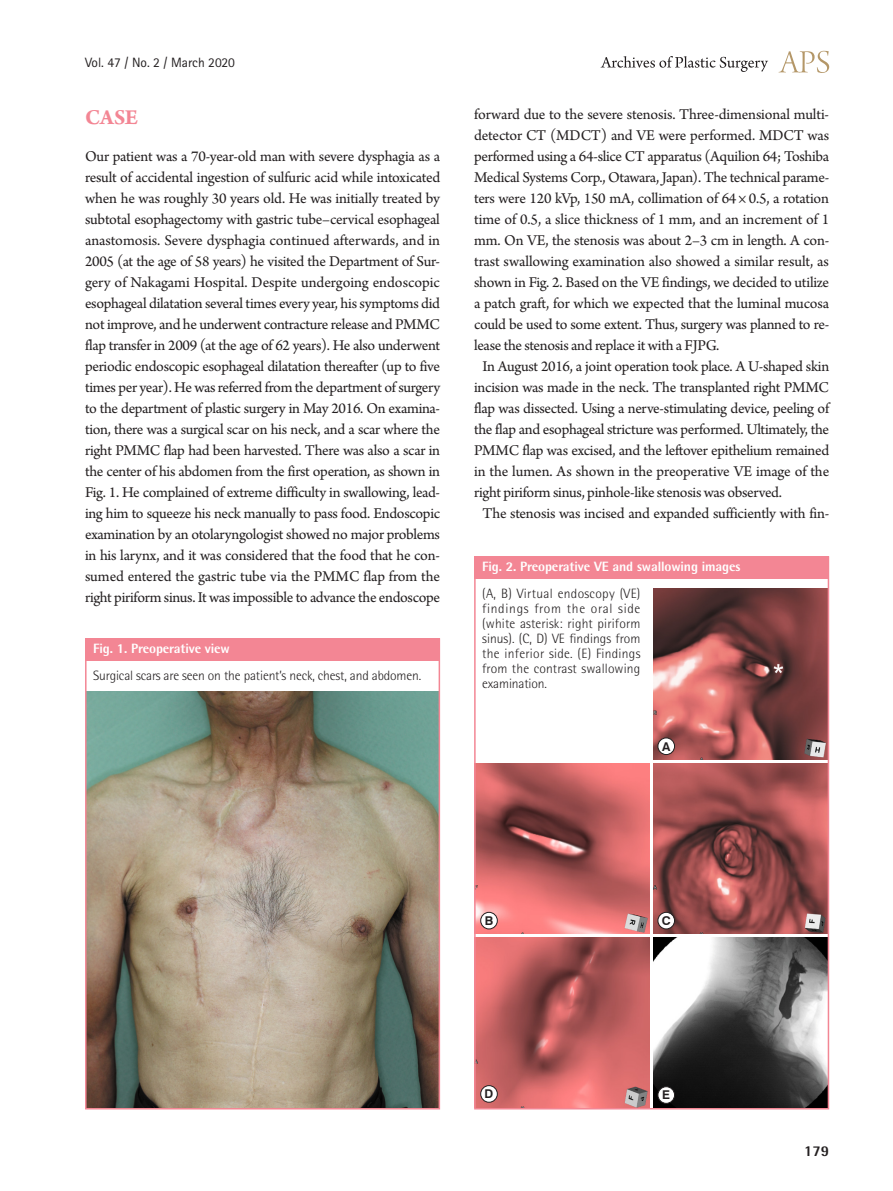
<style>
.page{position:relative;width:893px;height:1191px;background:#fff}
.page>*{position:absolute;margin:0;border:0;box-sizing:border-box;transform-origin:0 0}
.대제목{font:700 22.5px "Arno Pro";color:#f38694}
.본문_0{font:15.75px/21px "Arno Pro";letter-spacing:-.02em;color:#231f20;text-align:justify}
.본문{font:15.75px/21px "Arno Pro";letter-spacing:-.015em;color:#231f20;text-align:justify}
.t1{font:800 15px "Rotis Semi Sans Std";color:#231f20}
.그림설명{font:300 13.5px/15px "Rotis Semi Sans Std";letter-spacing:-.01em;color:#231f20;text-align:justify}
.표그림제목{font:800 13.5px "Rotis Semi Sans Std";letter-spacing:-.01em;color:#fff}
.t2{font:13.5px "Rotis Sans Serif Std";color:#231f20}
.t3{font:700 12.15px "Swiss 721 BT";color:#231f20}
</style>
<div class="page">
<svg style="left:779px;top:51px;width:50px;height:22px"></svg>
<svg style="left:601px;top:56px;width:167px;height:16px"></svg>
<img style="left:88px;top:692px;width:349px;height:414px">
<div style="left:85px;top:638px;width:354px;height:22px;background:#f38694"></div>
<div style="left:85px;top:638px;width:355px;height:471px;border:2px solid #f38694"></div>
<img style="left:477px;top:763px;width:172px;height:170px">
<img style="left:477px;top:937px;width:172px;height:169px">
<img style="left:653px;top:589px;width:173px;height:170px">
<img style="left:653px;top:763px;width:173px;height:170px">
<img style="left:653px;top:937px;width:173px;height:169px">
<div style="left:474px;top:556px;width:354px;height:22px;background:#f38694"></div>
<div style="left:481px;top:1085px;width:16px;height:17px;background:#fff;border-radius:50%"></div>
<div style="left:480px;top:1085px;width:17px;height:17px;border:1px solid #231f20;border-radius:50%"></div>
<div style="left:481px;top:912px;width:16px;height:17px;background:#fff;border-radius:50%"></div>
<div style="left:480px;top:912px;width:17px;height:17px;border:1px solid #231f20;border-radius:50%"></div>
<div style="left:658px;top:738px;width:16px;height:16px;background:#fff;border-radius:50%"></div>
<div style="left:658px;top:737px;width:17px;height:17px;border:1px solid #231f20;border-radius:50%"></div>
<div style="left:658px;top:912px;width:16px;height:17px;background:#fff;border-radius:50%"></div>
<div style="left:658px;top:912px;width:17px;height:17px;border:1px solid #231f20;border-radius:50%"></div>
<div style="left:658px;top:1086px;width:16px;height:17px;background:#fff;border-radius:50%"></div>
<div style="left:658px;top:1086px;width:17px;height:17px;border:1px solid #231f20;border-radius:50%"></div>
<div style="left:474px;top:556px;width:355px;height:553px;border:2px solid #f38694"></div>
<p class="t2" style="left:85px;top:54px;width:151px">Vol. 47 / No. 2 / March 2020</p>
<p class="대제목" style="left:85px;top:105px;width:54px">CASE</p>
<p class="본문_0" style="left:85px;top:147px;width:357px">Our patient was a 70-year-old man with severe dysphagia as a result of accidental ingestion of sulfuric acid while intoxicated when he was roughly 30 years old. He was initially treated by subtotal esophagectomy with gastric tube–cervical esophageal anastomosis. Severe dysphagia continued afterwards, and in 2005 (at the age of 58 years) he visited the Department of Sur&shy;gery of Nakagami Hospital. Despite undergoing endoscopic esophageal dilatation several times every year, his symptoms did not improve, and he underwent contracture release and PMMC flap transfer in 2009 (at the age of 62 years). He also underwent periodic endoscopic esophageal dilatation thereafter (up to five times per year). He was referred from the department of surgery to the department of plastic surgery in May 2016. On examina&shy;tion, there was a surgical scar on his neck, and a scar where the right PMMC flap had been harvested. There was also a scar in the center of his abdomen from the first operation, as shown in Fig. 1. He complained of extreme difficulty in swallowing, lead&shy;ing him to squeeze his neck manually to pass food. Endoscopic examination by an otolaryngologist showed no major problems in his larynx, and it was considered that the food that he con&shy;sumed entered the gastric tube via the PMMC flap from the right piriform sinus. It was impossible to advance the endoscope</p>
<p class="표그림제목" style="left:93px;top:640px;width:138px">Fig. 1. Preoperative view</p>
<p class="그림설명" style="left:93px;top:668px;width:330px">Surgical scars are seen on the patient’s neck, chest, and abdomen.</p>
<p class="본문_0" style="left:474px;top:105px;width:357px">forward due to the severe stenosis. Three-dimensional multi&shy;detector CT (MDCT) and VE were performed. MDCT was performed using a 64-slice CT apparatus (Aquilion 64; Toshiba Medical Systems Corp., Otawara, Japan). The technical parame&shy;ters were 120 kVp, 150 mA, collimation of 64 × 0.5, a rotation time of 0.5, a slice thickness of 1 mm, and an increment of 1 mm. On VE, the stenosis was about 2–3 cm in length. A con&shy;trast swallowing examination also showed a similar result, as shown in Fig. 2. Based on the VE findings, we decided to utilize a patch graft, for which we expected that the luminal mucosa could be used to some extent. Thus, surgery was planned to re&shy;lease the stenosis and replace it with a FJPG.</p>
<p class="본문" style="left:474px;top:357px;width:357px;text-indent:9px">In August 2016, a joint operation took place. A U-shaped skin incision was made in the neck. The transplanted right PMMC flap was dissected. Using a nerve-stimulating device, peeling of the flap and esophageal stricture was performed. Ultimately, the PMMC flap was excised, and the leftover epithelium remained in the lumen. As shown in the preoperative VE image of the right piriform sinus, pinhole-like stenosis was observed.</p>
<p class="본문" style="left:483px;top:504px;width:348px">The stenosis was incised and expanded sufficiently with fin-</p>
<p class="표그림제목" style="left:482px;top:558px;width:260px">Fig. 2. Preoperative VE and swallowing images</p>
<p class="그림설명" style="left:482px;top:586px;width:160px">(A, B) Virtual endoscopy (VE) findings from the oral side (white asterisk: right piriform sinus). (C, D) VE findings from the inferior side. (E) Findings from the contrast swallowing examination.</p>
<p class="t3" style="left:662px;top:739px;width:10px">A</p>
<p class="t3" style="left:485px;top:913px;width:10px">B</p>
<p class="t3" style="left:485px;top:1086px;width:10px">D</p>
<p class="t3" style="left:662px;top:913px;width:10px">C</p>
<p class="t3" style="left:662px;top:1087px;width:9px">E</p>
<p class="t1" style="left:804px;top:1141px;width:27px">179</p>
</div>
